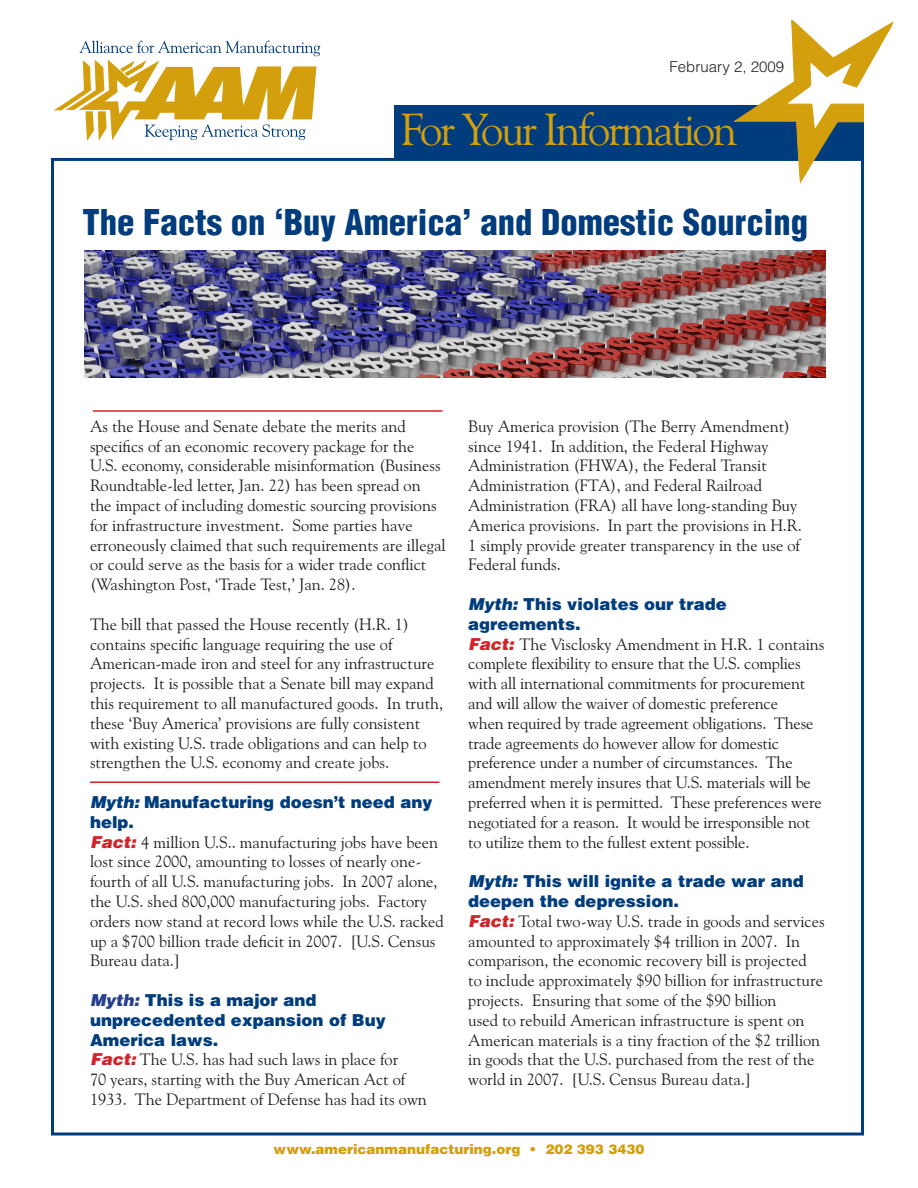
<style>
.page{position:relative;width:918px;height:1188px;background:#fff}
.page>*{position:absolute;margin:0;border:0;box-sizing:border-box;transform-origin:0 0}
.t1{font:45px "Goudy Old Style BT";letter-spacing:-.05em;color:#d49f0c}
.t2{font:900 condensed 34.65px "Helvetica";color:#013d7d}
.Goudy10{font:16.5px/19.8px "Goudy Old Style BT";color:#231f20}
.SubBlue{font:900 16.5px/19.8px "Helvetica";color:#013d7d}
.t3{font:300 15px "Helvetica";color:#231f20}
.t4{font:900 13.5px "Helvetica";color:#d49f0c}
.s1{font-style:italic}
.s2{font-family:"Helvetica";font-weight:900;font-style:italic;color:#d1232a}
.s3{font-style:italic;color:#253f8e}
</style>
<div class="page">
<svg style="left:54px;top:40px;width:266px;height:101px"></svg>
<div style="left:394px;top:105px;width:470px;height:54px;background:#013d7d"></div>
<svg style="left:732px;top:20px;width:162px;height:164px"></svg>
<img style="left:84px;top:250px;width:741px;height:128px">
<hr style="left:93px;top:410px;width:349px;height:2px;background:#d1232a">
<hr style="left:90px;top:782px;width:350px;height:1px;background:#d1232a">
<p class="t3" style="left:670px;top:58px;width:116px">February 2, 2009</p>
<p class="t1" style="left:400px;top:101px;width:338px">For Your Information</p>
<p class="t2" style="left:82px;top:201px;width:727px">The Facts on ‘Buy America’ and Domestic Sourcing</p>
<p class="Goudy10" style="left:90px;top:416px;width:357px">As the House and Senate debate the merits and specifics of an economic recovery package for the U.S. economy, considerable misinformation (Business Roundtable-led letter, Jan. 22) has been spread on the impact of including domestic sourcing provisions for infrastructure investment. Some parties have erroneously claimed that such requirements are illegal or could serve as the basis for a wider trade conflict (Washington Post, ‘Trade Test,’ Jan. 28).</p>
<p class="Goudy10" style="left:90px;top:614px;width:355px">The bill that passed the House recently (H.R. 1) contains specific language requiring the use of American-made iron and steel for any infrastructure projects. It is possible that a Senate bill may expand this requirement to all manufactured goods. In truth, these ‘Buy America’ provisions are fully consistent with existing U.S. trade obligations and can help to strengthen the U.S. economy and create jobs.</p>
<p class="SubBlue" style="left:90px;top:792px;width:344px"><span class="s1">Myth:</span> Manufacturing doesn’t need any help.</p>
<p class="Goudy10" style="left:90px;top:832px;width:355px"><span class="s2">Fact:</span> 4 million U.S.. manufacturing jobs have been lost since 2000, amounting to losses of nearly one&shy;fourth of all U.S. manufacturing jobs. In 2007 alone, the U.S. shed 800,000 manufacturing jobs. Factory orders now stand at record lows while the U.S. racked up a $700 billion trade deficit in 2007. [U.S. Census Bureau data.]</p>
<p class="SubBlue" style="left:90px;top:990px;width:297px"><span class="s3">Myth:</span> This is a major and unprecedented expansion of Buy<br>America laws.</p>
<p class="Goudy10" style="left:90px;top:1050px;width:338px"><span class="s2">Fact:</span> The U.S. has had such laws in place for<br>70 years, starting with the Buy American Act of<br>1933. The Department of Defense has had its own</p>
<p class="Goudy10" style="left:468px;top:416px;width:335px">Buy America provision (The Berry Amendment) since 1941. In addition, the Federal Highway Administration (FHWA), the Federal Transit Administration (FTA), and Federal Railroad Administration (FRA) all have long-standing Buy America provisions. In part the provisions in H.R.<br>1 simply provide greater transparency in the use of Federal funds.</p>
<p class="SubBlue" style="left:468px;top:594px;width:260px"><span class="s1">Myth:</span> This violates our trade agreements.</p>
<p class="Goudy10" style="left:468px;top:634px;width:358px"><span class="s2">Fact:</span> The Visclosky Amendment in H.R. 1 contains complete flexibility to ensure that the U.S. complies with all international commitments for procurement and will allow the waiver of domestic preference<br>when required by trade agreement obligations. These trade agreements do however allow for domestic preference under a number of circumstances. The amendment merely insures that U.S. materials will be preferred when it is permitted. These preferences were negotiated for a reason. It would be irresponsible not to utilize them to the fullest extent possible.</p>
<p class="SubBlue" style="left:468px;top:871px;width:337px"><span class="s1">Myth:</span> This will ignite a trade war and deepen the depression.</p>
<p class="Goudy10" style="left:468px;top:911px;width:358px"><span class="s2">Fact:</span> Total two-way U.S. trade in goods and services amounted to approximately $4 trillion in 2007. In comparison, the economic recovery bill is projected<br>to include approximately $90 billion for infrastructure projects. Ensuring that some of the $90 billion<br>used to rebuild American infrastructure is spent on American materials is a tiny fraction of the $2 trillion in goods that the U.S. purchased from the rest of the world in 2007. [U.S. Census Bureau data.]</p>
<p class="t4" style="left:274px;top:1141px;width:372px">www.americanmanufacturing.org • 202 393 3430</p>
</div>
